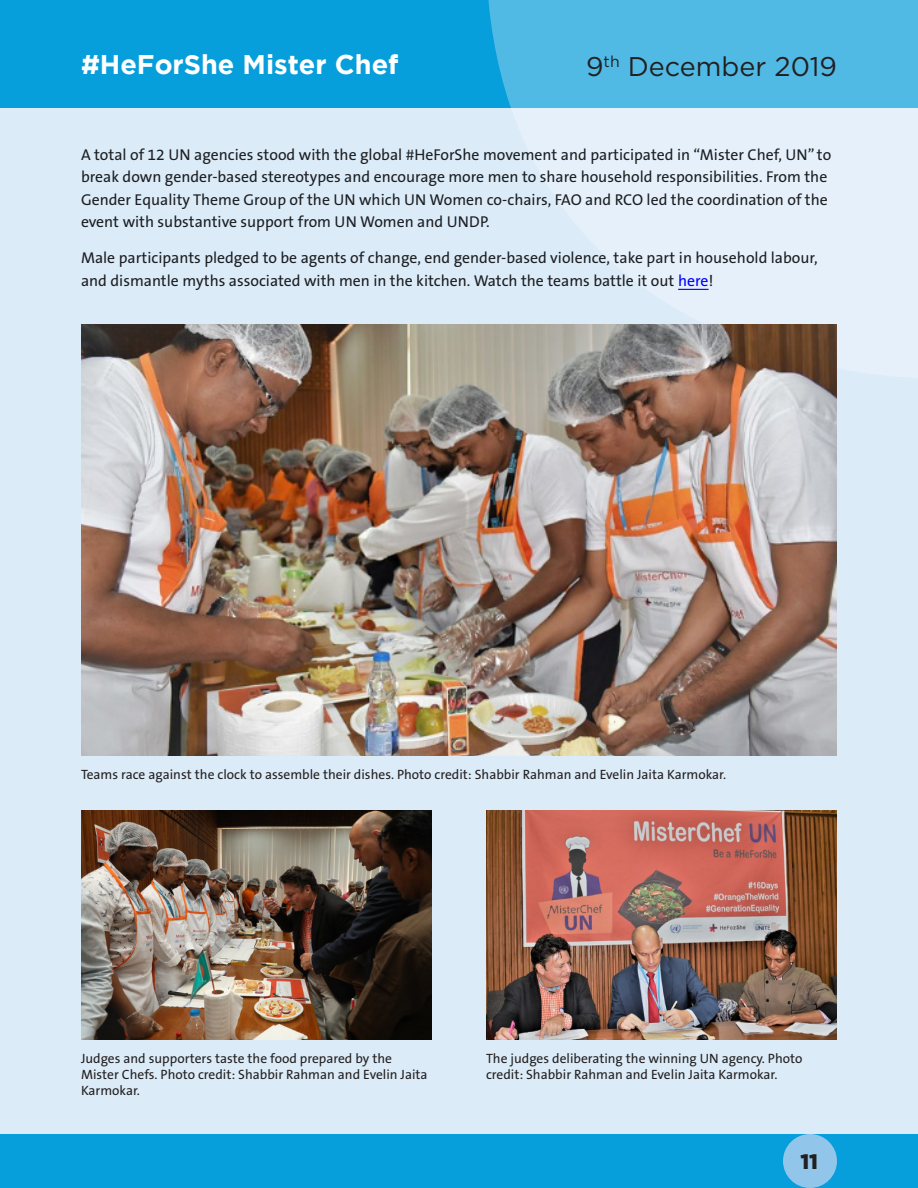
<style>
.page{position:relative;width:918px;height:1188px;background:#fff}
.page>*{position:absolute;margin:0;border:0;box-sizing:border-box;transform-origin:0 0}
.t1{font:700 27px "Gotham";color:#fff}
.t2{font:27px "Gotham";color:#231f20}
.t3{font:900 21px "Gotham";color:#231f20}
.t4{font:15.75px/22.5px "The Sans B5 Plain";color:#1c1e21}
.t5{font:13.5px/16.2px "The Sans B5 Plain";color:#231f20}
.s1{color:#00f}
</style>
<div class="page">
<div style="left:0;top:108px;width:918px;height:1026px;background:#dbebf8"></div>
<div style="left:0;top:0;width:918px;height:108px;background:#069edb"></div>
<svg style="left:488px;top:0;width:430px;height:289px;fill:#e5f0fa"></svg>
<div style="left:0;top:1134px;width:918px;height:54px;background:#069edb"></div>
<div style="left:783px;top:1134px;width:54px;height:54px;background:#92c5ea;border-radius:50%"></div>
<hr style="left:678px;top:289px;width:31px;height:1px;background:#00f">
<img style="left:81px;top:324px;width:756px;height:432px">
<img style="left:81px;top:810px;width:351px;height:230px">
<img style="left:486px;top:810px;width:351px;height:230px">
<p class="t1" style="left:81px;top:49px;width:319px">#HeForShe Mister Chef</p>
<p class="t2" style="left:586px;top:49px;width:252px">9<sup>th</sup> December 2019</p>
<p class="t4" style="left:81px;top:144px;width:752px">A total of 12 UN agencies stood with the global #HeForShe movement and participated in “Mister Chef, UN” to break down gender-based stereotypes and encourage more men to share household responsibilities. From the Gender Equality Theme Group of the UN which UN Women co-chairs, FAO and RCO led the coordination of the event with substantive support from UN Women and UNDP.</p>
<p class="t4" style="left:81px;top:248px;width:738px">Male participants pledged to be agents of change, end gender-based violence, take part in household labour, and dismantle myths associated with men in the kitchen. Watch the teams battle it out <span class="s1">here</span>!</p>
<p class="t5" style="left:81px;top:767px;width:647px">Teams race against the clock to assemble their dishes. Photo credit: Shabbir Rahman and Evelin Jaita Karmokar.</p>
<p class="t5" style="left:81px;top:1051px;width:348px">Judges and supporters taste the food prepared by the<br>Mister Chefs. Photo credit: Shabbir Rahman and Evelin Jaita<br>Karmokar.</p>
<p class="t5" style="left:486px;top:1051px;width:318px">The judges deliberating the winning UN agency. Photo credit: Shabbir Rahman and Evelin Jaita Karmokar.</p>
<p class="t3" style="left:800px;top:1149px;width:19px">11</p>
</div>
